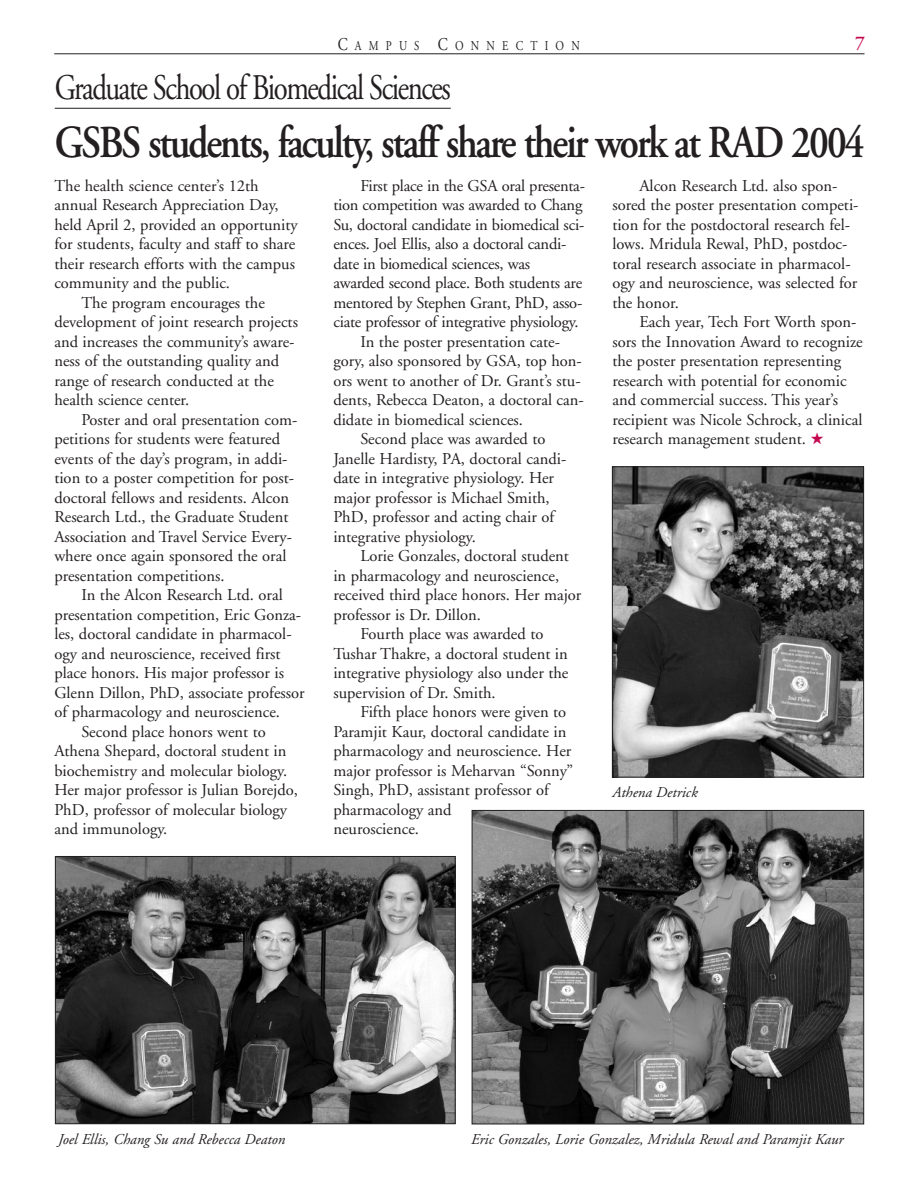
<style>
.page{position:relative;width:918px;height:1188px;background:#fff}
.page>*{position:absolute;margin:0;border:0;box-sizing:border-box;transform-origin:0 0}
.t1{font:600 45.75px "Adobe Garamond";letter-spacing:-.05em;color:#231f20;scale:.85 1}
.t2{font:36px "Adobe Garamond";letter-spacing:-.05em;color:#231f20;scale:.8 1}
.t3{font:600 19.5px "Adobe Garamond";color:#c50750}
.t4{font:16.5px/19.5px "Adobe Garamond";color:#231f20}
.t5{font:italic 15px "Adobe Garamond";color:#231f20}
.t6{font:13.5px "Adobe Garamond";letter-spacing:.665em;color:#231f20;scale:.8 1}
.s1{font-size:18px}
.s2{color:#c50750}
</style>
<div class="page">
<hr style="left:54px;top:53px;width:811px;height:1px;background:#231f20">
<hr style="left:55px;top:108px;width:396px;height:1px;background:#231f20">
<img style="left:474px;top:812px;width:388px;height:310px">
<div style="left:472px;top:810px;width:392px;height:314px;border:1px solid #231f20"></div>
<img style="left:614px;top:468px;width:248px;height:308px">
<div style="left:612px;top:466px;width:252px;height:312px;border:1px solid #231f20"></div>
<img style="left:57px;top:858px;width:397px;height:264px">
<div style="left:55px;top:856px;width:401px;height:268px;border:1px solid #231f20"></div>
<p class="t6" style="left:338px;top:40px;width:304px"><span class="s1">C</span>AMPUS <span class="s1">C</span>ONNECTION</p>
<p class="t3" style="left:855px;top:35px;width:11px">7</p>
<h2 class="t2" style="left:55px;top:73px;width:497px">Graduate School of Biomedical Sciences</h2>
<h1 class="t1" style="left:55px;top:124px;width:954px">GSBS students, faculty, staff share their work at RAD 2004</h1>
<p class="t4" style="left:54px;top:177px;width:206px">The health science center’s 12th</p>
<p class="t4" style="left:54px;top:197px;width:226px">annual Research Appreciation Day,</p>
<p class="t4" style="left:54px;top:216px;width:245px">held April 2, provided an opportunity</p>
<p class="t4" style="left:54px;top:236px;width:243px">for students, faculty and staff to share</p>
<p class="t4" style="left:54px;top:255px;width:242px">their research efforts with the campus</p>
<p class="t4" style="left:54px;top:275px;width:177px">community and the public.</p>
<p class="t4" style="left:81px;top:294px;width:185px">The program encourages the</p>
<p class="t4" style="left:54px;top:314px;width:245px">development of joint research projects</p>
<p class="t4" style="left:54px;top:333px;width:242px">and increases the community’s aware-</p>
<p class="t4" style="left:54px;top:353px;width:226px">ness of the outstanding quality and</p>
<p class="t4" style="left:54px;top:372px;width:221px">range of research conducted at the</p>
<p class="t4" style="left:54px;top:392px;width:136px">health science center.</p>
<p class="t4" style="left:81px;top:411px;width:218px">Poster and oral presentation com-</p>
<p class="t4" style="left:54px;top:431px;width:227px">petitions for students were featured</p>
<p class="t4" style="left:54px;top:450px;width:235px">events of the day’s program, in addi-</p>
<p class="t4" style="left:54px;top:470px;width:241px">tion to a poster competition for post-</p>
<p class="t4" style="left:54px;top:489px;width:236px">doctoral fellows and residents. Alcon</p>
<p class="t4" style="left:54px;top:509px;width:236px">Research Ltd., the Graduate Student</p>
<p class="t4" style="left:54px;top:528px;width:239px">Association and Travel Service Every-</p>
<p class="t4" style="left:54px;top:548px;width:234px">where once again sponsored the oral</p>
<p class="t4" style="left:54px;top:567px;width:172px">presentation competitions.</p>
<p class="t4" style="left:81px;top:587px;width:203px">In the Alcon Research Ltd. oral</p>
<p class="t4" style="left:54px;top:606px;width:248px">presentation competition, Eric Gonza-</p>
<p class="t4" style="left:54px;top:626px;width:239px">les, doctoral candidate in pharmacol-</p>
<p class="t4" style="left:54px;top:645px;width:228px">ogy and neuroscience, received first</p>
<p class="t4" style="left:54px;top:665px;width:231px">place honors. His major professor is</p>
<p class="t4" style="left:54px;top:684px;width:252px">Glenn Dillon, PhD, associate professor</p>
<p class="t4" style="left:54px;top:704px;width:227px">of pharmacology and neuroscience.</p>
<p class="t4" style="left:81px;top:723px;width:186px">Second place honors went to</p>
<p class="t4" style="left:54px;top:743px;width:234px">Athena Shepard, doctoral student in</p>
<p class="t4" style="left:54px;top:762px;width:234px">biochemistry and molecular biology.</p>
<p class="t4" style="left:54px;top:782px;width:245px">Her major professor is Julian Borejdo,</p>
<p class="t4" style="left:54px;top:801px;width:234px">PhD, professor of molecular biology</p>
<p class="t4" style="left:54px;top:821px;width:115px">and immunology.</p>
<p class="t4" style="left:360px;top:177px;width:226px">First place in the GSA oral presenta-</p>
<p class="t4" style="left:333px;top:197px;width:251px">tion competition was awarded to Chang</p>
<p class="t4" style="left:333px;top:216px;width:252px">Su, doctoral candidate in biomedical sci-</p>
<p class="t4" style="left:333px;top:236px;width:235px">ences. Joel Ellis, also a doctoral candi-</p>
<p class="t4" style="left:333px;top:255px;width:198px">date in biomedical sciences, was</p>
<p class="t4" style="left:333px;top:275px;width:250px">awarded second place. Both students are</p>
<p class="t4" style="left:333px;top:294px;width:251px">mentored by Stephen Grant, PhD, asso-</p>
<p class="t4" style="left:333px;top:314px;width:247px">ciate professor of integrative physiology.</p>
<p class="t4" style="left:360px;top:333px;width:201px">In the poster presentation cate-</p>
<p class="t4" style="left:333px;top:353px;width:250px">gory, also sponsored by GSA, top hon-</p>
<p class="t4" style="left:333px;top:372px;width:249px">ors went to another of Dr. Grant’s stu-</p>
<p class="t4" style="left:333px;top:392px;width:252px">dents, Rebecca Deaton, a doctoral can-</p>
<p class="t4" style="left:333px;top:411px;width:191px">didate in biomedical sciences.</p>
<p class="t4" style="left:360px;top:431px;width:187px">Second place was awarded to</p>
<p class="t4" style="left:333px;top:450px;width:234px">Janelle Hardisty, PA, doctoral candi-</p>
<p class="t4" style="left:333px;top:470px;width:222px">date in integrative physiology. Her</p>
<p class="t4" style="left:333px;top:489px;width:218px">major professor is Michael Smith,</p>
<p class="t4" style="left:333px;top:509px;width:222px">PhD, professor and acting chair of</p>
<p class="t4" style="left:333px;top:528px;width:144px">integrative physiology.</p>
<p class="t4" style="left:360px;top:548px;width:210px">Lorie Gonzales, doctoral student</p>
<p class="t4" style="left:333px;top:567px;width:227px">in pharmacology and neuroscience,</p>
<p class="t4" style="left:333px;top:587px;width:250px">received third place honors. Her major</p>
<p class="t4" style="left:333px;top:606px;width:149px">professor is Dr. Dillon.</p>
<p class="t4" style="left:360px;top:626px;width:185px">Fourth place was awarded to</p>
<p class="t4" style="left:333px;top:645px;width:236px">Tushar Thakre, a doctoral student in</p>
<p class="t4" style="left:333px;top:665px;width:237px">integrative physiology also under the</p>
<p class="t4" style="left:333px;top:684px;width:164px">supervision of Dr. Smith.</p>
<p class="t4" style="left:360px;top:704px;width:207px">Fifth place honors were given to</p>
<p class="t4" style="left:333px;top:723px;width:235px">Paramjit Kaur, doctoral candidate in</p>
<p class="t4" style="left:333px;top:743px;width:239px">pharmacology and neuroscience. Her</p>
<p class="t4" style="left:333px;top:762px;width:241px">major professor is Meharvan “Sonny”</p>
<p class="t4" style="left:333px;top:782px;width:217px">Singh, PhD, assistant professor of</p>
<p class="t4" style="left:333px;top:801px;width:120px">pharmacology and</p>
<p class="t4" style="left:333px;top:821px;width:87px">neuroscience.</p>
<p class="t4" style="left:612px;top:177px;width:248px;text-indent:27px">Alcon Research Ltd. also spon&shy;sored the poster presentation competi&shy;tion for the postdoctoral research fel&shy;lows. Mridula Rewal, PhD, postdoc&shy;toral research associate in pharmacol&shy;ogy and neuroscience, was selected for the honor.</p>
<p class="t4" style="left:612px;top:314px;width:252px;text-indent:27px">Each year, Tech Fort Worth spon&shy;sors the Innovation Award to recognize the poster presentation representing research with potential for economic and commercial success. This year’s recipient was Nicole Schrock, a clinical research management student. <span class="s2">★</span></p>
<p class="t5" style="left:613px;top:787px;width:87px">Athena Detrick</p>
<p class="t5" style="left:58px;top:1133px;width:229px">Joel Ellis, Chang Su and Rebecca Deaton</p>
<p class="t5" style="left:471px;top:1133px;width:374px">Eric Gonzales, Lorie Gonzalez, Mridula Rewal and Paramjit Kaur</p>
</div>
